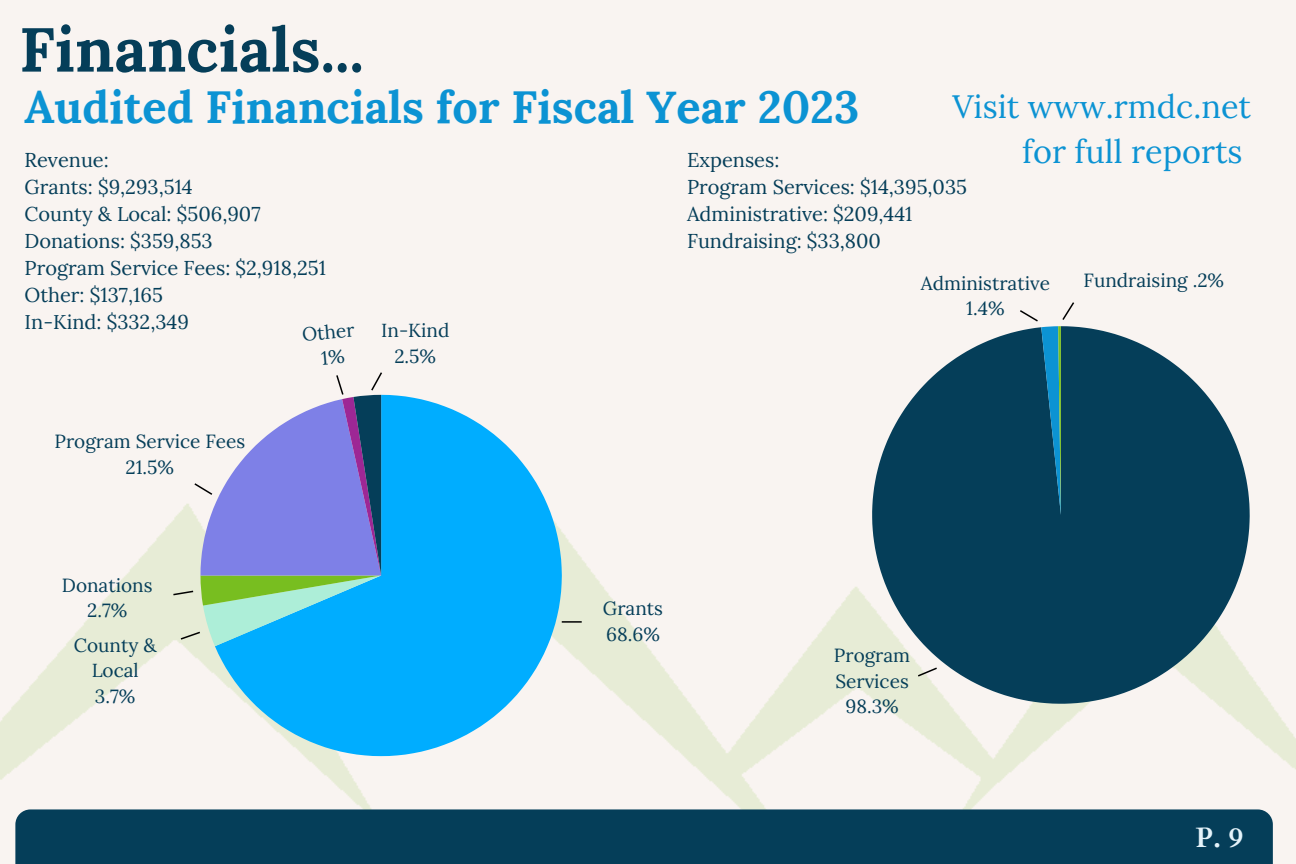
<style>
.page{position:relative;width:1296px;height:864px;background:#f9f4f1}
.page>*{position:absolute;margin:0;border:0;box-sizing:border-box;transform-origin:0 0}
.t1{font:700 62px "Lora";color:#053e59}
.t2{font:700 45px "Lora";color:#0c93d3}
.t3{font:32.4px "Lora";color:#0c93d3}
.t4{font:700 28px "Cardo";color:#e5f3fa}
.t5{font:20px "Lora";color:#053e59}
.t6{font:19px/25.6px "Lora";color:#053e59;text-align:center}
</style>
<div class="page">
<img style="left:0;top:394px;width:1296px;height:470px">
<div style="left:15px;top:809px;width:1257px;height:55px;background:#053e59"></div>
<svg style="left:215px;top:395px;width:347px;height:361px;fill:#00adff"></svg>
<svg style="left:872px;top:326px;width:378px;height:378px;fill:#053e59"></svg>
<svg style="left:1018px;top:302px;width:58px;height:213px;background:#256179"></svg>
<svg style="left:916px;top:666px;width:23px;height:12px"></svg>
<svg style="left:172px;top:372px;width:212px;height:274px"></svg>
<hr style="left:562px;top:621px;width:20px;height:2px;background:#000">
<h2 class="t1" style="left:19px;top:9px;width:346px">Financials...</h2>
<h3 class="t2" style="left:25px;top:78px;width:836px">Audited Financials for Fiscal Year 2023</h3>
<p class="t5" style="left:25px;top:147px;width:86px">Revenue:</p>
<p class="t5" style="left:25px;top:174px;width:170px">Grants: $9,293,514</p>
<p class="t5" style="left:25px;top:201px;width:238px">County &amp; Local: $506,907</p>
<p class="t5" style="left:25px;top:228px;width:190px">Donations: $359,853</p>
<p class="t5" style="left:25px;top:255px;width:303px">Program Service Fees: $2,918,251</p>
<p class="t5" style="left:25px;top:282px;width:140px">Other: $137,165</p>
<p class="t5" style="left:25px;top:309px;width:166px">In-Kind: $332,349</p>
<p class="t3" style="left:952px;top:85px;width:300px">Visit www.rmdc.net</p>
<p class="t3" style="left:1022px;top:130px;width:222px">for full reports</p>
<p class="t5" style="left:687px;top:147px;width:94px">Expenses:</p>
<p class="t5" style="left:687px;top:174px;width:281px">Program Services: $14,395,035</p>
<p class="t5" style="left:687px;top:201px;width:227px">Administrative: $209,441</p>
<p class="t5" style="left:687px;top:228px;width:195px">Fundraising: $33,800</p>
<p class="t6" style="left:1084px;top:268px;width:142px">Fundraising .2%</p>
<p class="t6" style="left:921px;top:270px;width:131px">Administrative</p>
<p class="t6" style="left:966px;top:296px;width:40px">1.4%</p>
<p class="t6" style="left:381px;top:318px;width:70px">In-Kind<br>2.5%</p>
<p class="t6" style="left:301px;top:321px;width:54px;rotate:-5deg">Other</p>
<p class="t6" style="left:55px;top:428px;width:192px">Program Service Fees</p>
<p class="t6" style="left:126px;top:454px;width:50px">21.5%</p>
<p class="t6" style="left:62px;top:572px;width:92px">Donations</p>
<p class="t6" style="left:87px;top:597px;width:42px">2.7%</p>
<p class="t6" style="left:74px;top:632px;width:84px">County &amp;<br>Local</p>
<p class="t6" style="left:95px;top:683px;width:42px">3.7%</p>
<p class="t6" style="left:603px;top:595px;width:62px;text-align:left">Grants<br>68.6%</p>
<p class="t6" style="left:834px;top:643px;width:78px;text-align:left">Program<br>Services</p>
<p class="t6" style="left:845px;top:694px;width:55px">98.3%</p>
<h1 class="t4" style="left:1195px;top:819px;width:49px">P. 9</h1>
</div>
